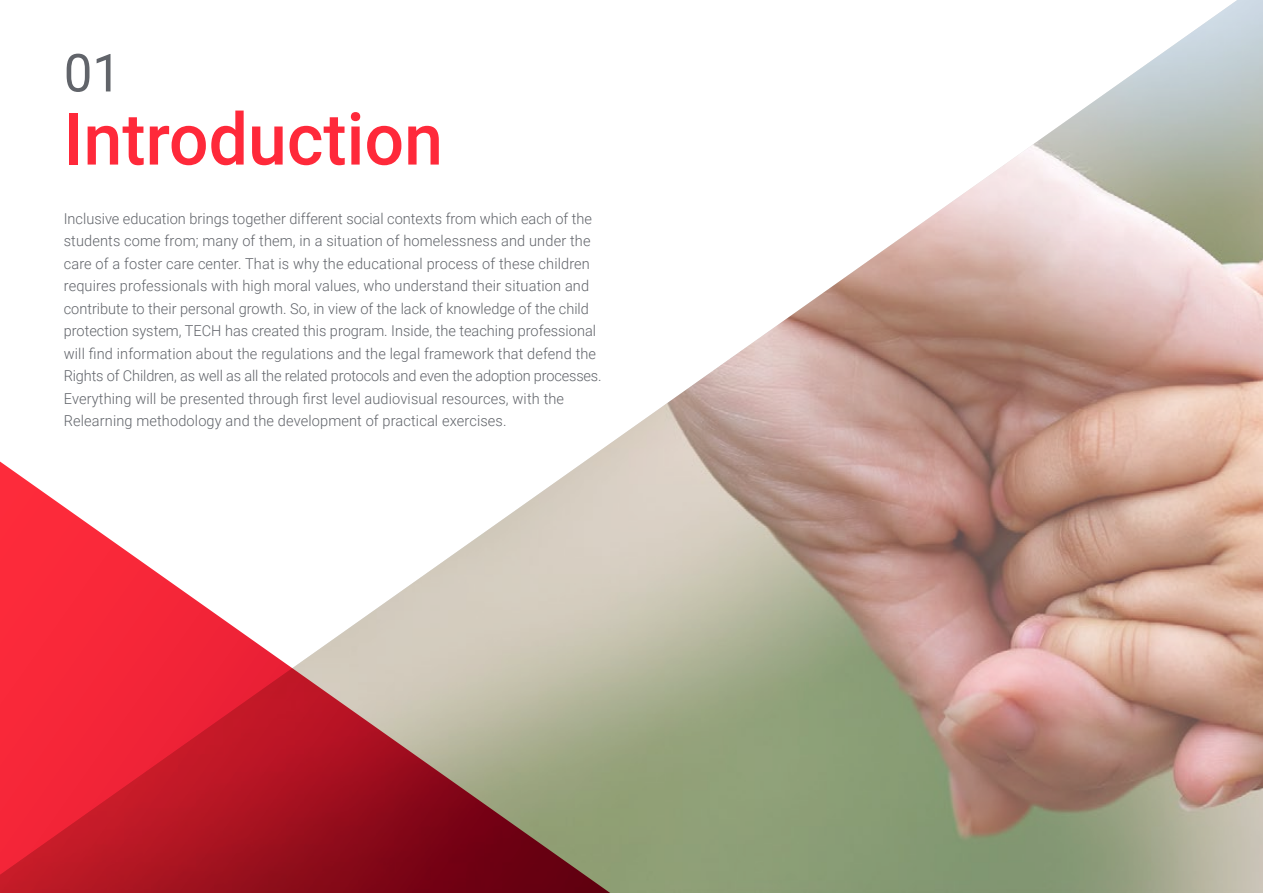
<style>
.page{position:relative;width:1263px;height:893px;background:#fff}
.page>*{position:absolute;margin:0;border:0;box-sizing:border-box;transform-origin:0 0}
.t1{font:500 72px "Roboto";color:#ff293a}
.t2{font:52.5px "Roboto";color:#61646a}
.t3{font:300 15px/22.5px "Roboto";letter-spacing:.01em;color:#61646a}
</style>
<div class="page">
<img style="left:607px;top:0;width:656px;height:893px">
<svg style="left:0;top:446px;width:640px;height:447px"></svg>
<h2 class="t2" style="left:64px;top:36px;width:59px">01</h2>
<h1 class="t1" style="left:64px;top:89px;width:381px">Introduction</h1>
<p class="t3" style="left:64px;top:207px;width:539px">Inclusive education brings together different social contexts from which each of the students come from; many of them, in a situation of homelessness and under the care of a foster care center. That is why the educational process of these children requires professionals with high moral values, who understand their situation and contribute to their personal growth. So, in view of the lack of knowledge of the child protection system, TECH has created this program. Inside, the teaching professional will find information about the regulations and the legal framework that defend the Rights of Children, as well as all the related protocols and even the adoption processes.<br>Everything will be presented through first level audiovisual resources, with the Relearning methodology and the development of practical exercises.</p>
</div>
